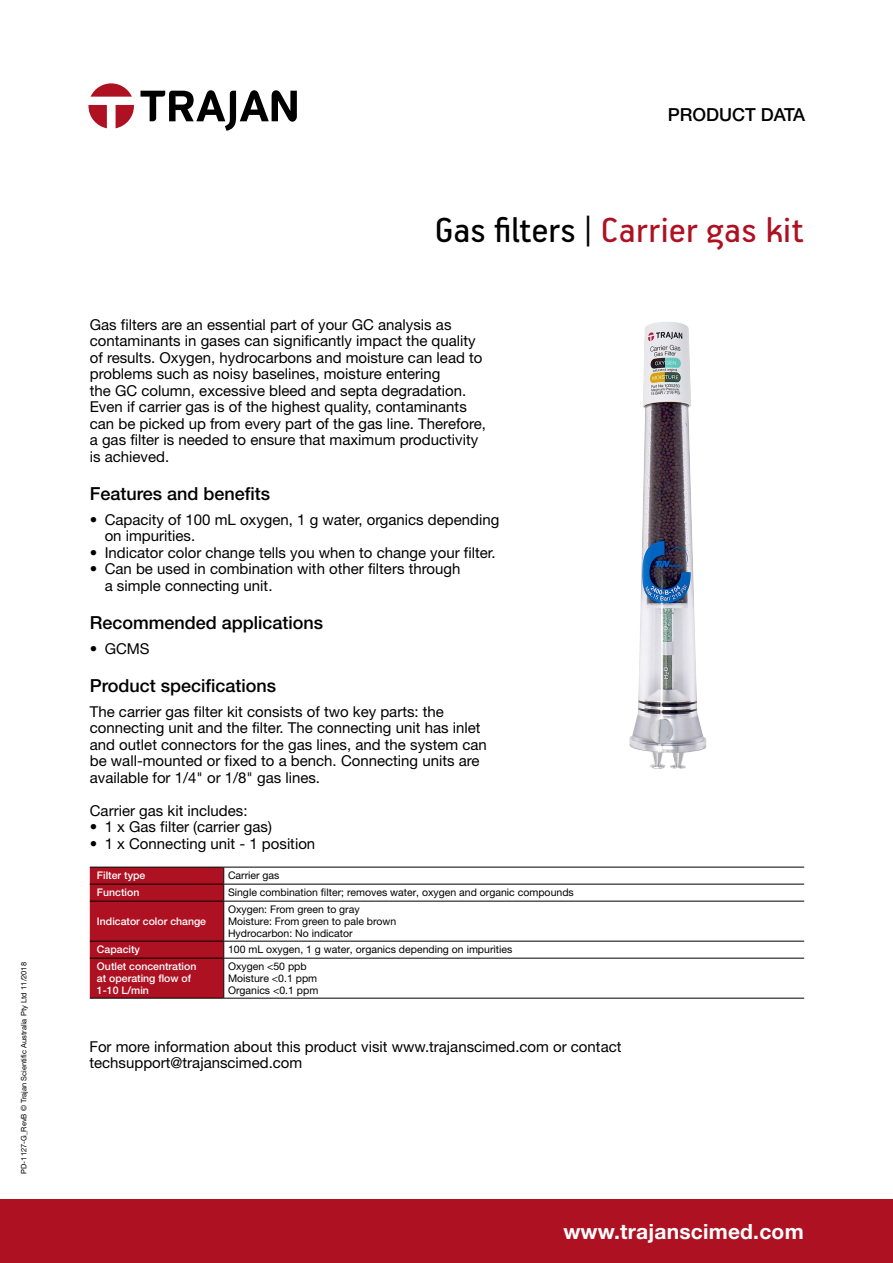
<style>
.page{position:relative;width:893px;height:1263px;background:#fff}
.page>*{position:absolute;margin:0;border:0;box-sizing:border-box;transform-origin:0 0}
.Product_family___Pro{font:39px "PF Handbook Pro";letter-spacing:.005em;color:#ae1122}
.www_trajanscimed_com{font:700 21px "Helvetica Neue LT Std";letter-spacing:.01em;color:#fff}
.Heading_Text{font:500 18px "Helvetica Neue LT Std";color:#000}
.Product_Data_Heading{font:500 18px "Helvetica Neue LT Std";color:#000}
.Text{font:15px/16.5px "Helvetica Neue LT Std";color:#000}
.Table_Text{font:10.5px "Helvetica Neue LT Std";color:#000}
.Table_Heading{font:500 10.5px "Helvetica Neue LT Std";color:#fff}
.Trajan_Copyright_-_B{font:7.5px "Helvetica Neue LT Std";color:#000}
.s1{color:#000}
</style>
<div class="page">
<img style="left:629px;top:322px;width:77px;height:447px">
<svg style="left:224px;top:868px;width:580px;height:130px"></svg>
<div style="left:90px;top:868px;width:134px;height:130px;background:#ae1122"></div>
<hr style="left:223px;top:958px;width:1px;height:40px;background:#000">
<hr style="left:224px;top:884px;width:580px;height:1px;background:#000">
<hr style="left:224px;top:901px;width:580px;height:1px;background:#000">
<hr style="left:224px;top:941px;width:580px;height:1px;background:#000">
<hr style="left:224px;top:958px;width:580px;height:1px;background:#000">
<hr style="left:224px;top:998px;width:580px;height:1px;background:#000">
<hr style="left:90px;top:884px;width:134px;height:1px;background:#000">
<hr style="left:90px;top:901px;width:134px;height:1px;background:#000">
<hr style="left:90px;top:941px;width:134px;height:1px;background:#000">
<hr style="left:90px;top:958px;width:134px;height:1px;background:#000">
<hr style="left:90px;top:998px;width:134px;height:1px;background:#000">
<hr style="left:90px;top:867px;width:134px;height:1px;background:#000">
<hr style="left:224px;top:867px;width:580px;height:1px;background:#000">
<svg style="left:140px;top:90px;width:157px;height:41px"></svg>
<svg style="left:91px;top:83px;width:41px;height:14px"></svg>
<svg style="left:116px;top:105px;width:18px;height:23px"></svg>
<svg style="left:88px;top:105px;width:19px;height:23px"></svg>
<div style="left:0;top:1199px;width:893px;height:64px;background:#ae1122"></div>
<p class="Trajan_Copyright_-_B" style="left:19px;top:1174px;width:213px;rotate:-90deg">PD-1127-G_RevB © Trajan Scientific Australia Pty Ltd 11/2018</p>
<p class="Product_Data_Heading" style="left:668px;top:104px;width:139px">PRODUCT DATA</p>
<p class="Product_family___Pro" style="left:435px;top:206px;width:370px"><span class="s1">Gas filters |</span> Carrier gas kit</p>
<p class="Text" style="left:90px;top:316px;width:398px">Gas filters are an essential part of your GC analysis as contaminants in gases can significantly impact the quality of results. Oxygen, hydrocarbons and moisture can lead to problems such as noisy baselines, moisture entering<br>the GC column, excessive bleed and septa degradation.<br>Even if carrier gas is of the highest quality, contaminants can be picked up from every part of the gas line. Therefore, a gas filter is needed to ensure that maximum productivity is achieved.</p>
<p class="Heading_Text" style="left:90px;top:482px;width:182px">Features and benefits</p>
<p class="Text" style="left:105px;top:511px;width:396px;text-indent:-15px">• Capacity of 100 mL oxygen, 1 g water, organics depending on impurities.</p>
<p class="Text" style="left:90px;top:544px;width:407px">• Indicator color change tells you when to change your filter.</p>
<p class="Text" style="left:105px;top:560px;width:357px;text-indent:-15px">• Can be used in combination with other filters through a simple connecting unit.</p>
<p class="Heading_Text" style="left:90px;top:611px;width:235px">Recommended applications</p>
<p class="Text" style="left:90px;top:640px;width:61px">• GCMS</p>
<p class="Heading_Text" style="left:90px;top:675px;width:188px">Product specifications</p>
<p class="Text" style="left:90px;top:703px;width:399px">The carrier gas filter kit consists of two key parts: the connecting unit and the filter. The connecting unit has inlet and outlet connectors for the gas lines, and the system can be wall-mounted or fixed to a bench. Connecting units are available for 1/4" or 1/8" gas lines.</p>
<p class="Text" style="left:90px;top:802px;width:159px">Carrier gas kit includes:</p>
<p class="Text" style="left:90px;top:818px;width:184px">• 1 x Gas filter (carrier gas)</p>
<p class="Text" style="left:90px;top:835px;width:227px">• 1 x Connecting unit - 1 position</p>
<p class="Table_Heading" style="left:97px;top:869px;width:50px">Filter type</p>
<p class="Table_Text" style="left:228px;top:869px;width:53px">Carrier gas</p>
<p class="Table_Heading" style="left:97px;top:886px;width:44px">Function</p>
<p class="Table_Text" style="left:228px;top:886px;width:347px">Single combination filter; removes water, oxygen and organic compounds</p>
<p class="Table_Heading" style="left:97px;top:915px;width:111px">Indicator color change</p>
<p class="Table_Text" style="left:228px;top:903px;width:133px">Oxygen: From green to gray</p>
<p class="Table_Text" style="left:228px;top:915px;width:170px">Moisture: From green to pale brown</p>
<p class="Table_Text" style="left:228px;top:927px;width:126px">Hydrocarbon: No indicator</p>
<p class="Table_Heading" style="left:97px;top:943px;width:44px">Capacity</p>
<p class="Table_Text" style="left:228px;top:943px;width:286px">100 mL oxygen, 1 g water, organics depending on impurities</p>
<p class="Table_Heading" style="left:97px;top:960px;width:101px">Outlet concentration</p>
<p class="Table_Heading" style="left:97px;top:972px;width:96px">at operating flow of</p>
<p class="Table_Heading" style="left:97px;top:984px;width:53px">1-10 L/min</p>
<p class="Table_Text" style="left:228px;top:960px;width:80px">Oxygen &lt;50 ppb</p>
<p class="Table_Text" style="left:228px;top:972px;width:91px">Moisture &lt;0.1 ppm</p>
<p class="Table_Text" style="left:228px;top:984px;width:92px">Organics &lt;0.1 ppm</p>
<p class="Text" style="left:89px;top:1038px;width:534px">For more information about this product visit www.trajanscimed.com or contact techsupport@trajanscimed.com</p>
<p class="www_trajanscimed_com" style="left:563px;top:1218px;width:242px">www.trajanscimed.com</p>
</div>
